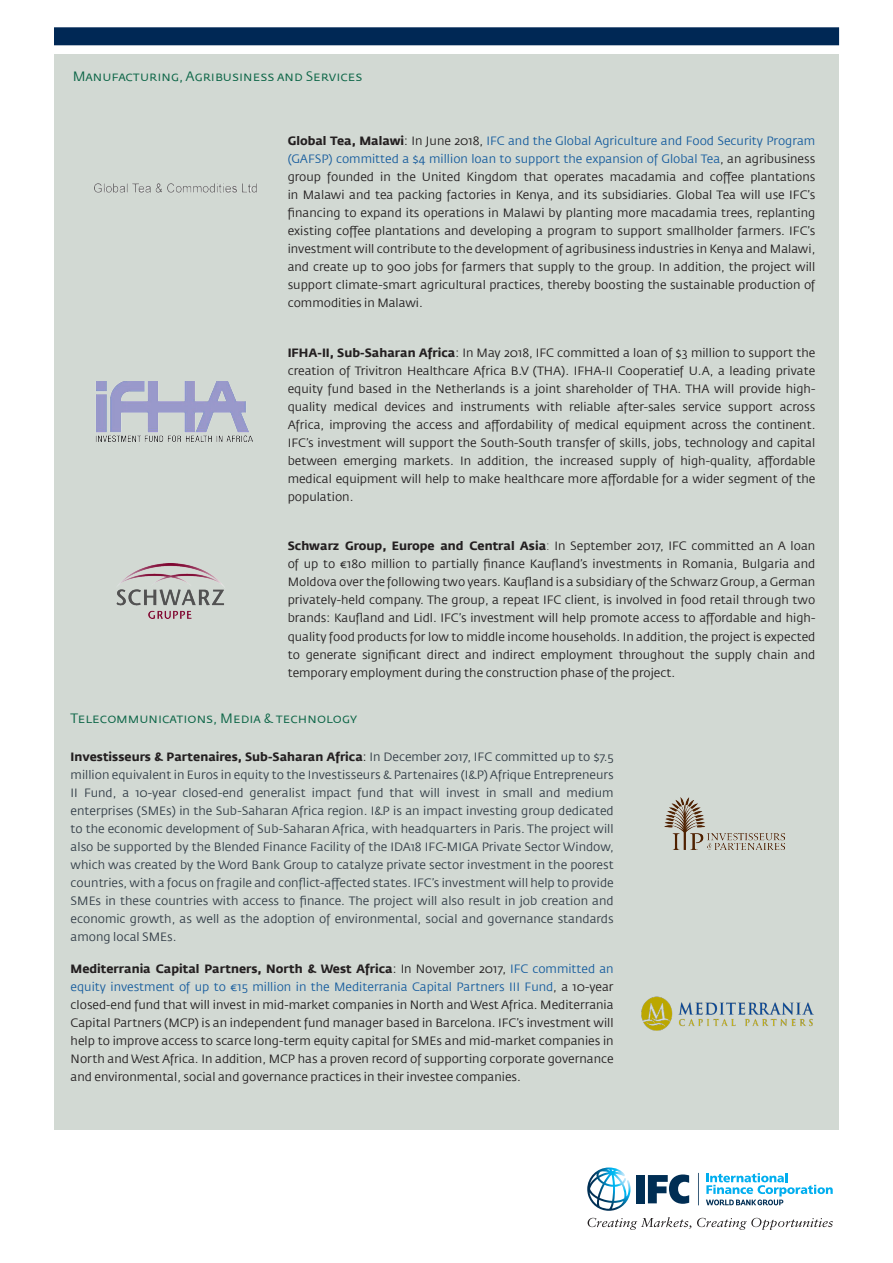
<style>
.page{position:relative;width:893px;height:1263px;background:#fff}
.page>*{position:absolute;margin:0;border:0;box-sizing:border-box;transform-origin:0 0}
.t1{font:13.5px "Fedra Sans Std";color:#0b6546}
.t2{font:12px/18px "Fedra Sans Std";color:#231f20;text-align:justify}
.t3{font:12px/18px "Fedra Sans Std";color:#333e48;text-align:justify}
.s1{font-weight:700}
.s2{color:#175d9e}
.s3{font-weight:300}
.s4{font-weight:700;color:#231f20}
.s5{color:#231f20}
</style>
<div class="page">
<div style="left:54px;top:54px;width:785px;height:1076px;background:#d2d9d3"></div>
<div style="left:54px;top:27px;width:785px;height:18px;background:#002855"></div>
<div style="left:636px;top:1175px;width:9px;height:28px;background:#002e54"></div>
<svg style="left:587px;top:1167px;width:43px;height:44px"></svg>
<svg style="left:648px;top:1174px;width:41px;height:30px"></svg>
<hr style="left:698px;top:1173px;width:1px;height:32px;background:#002e54">
<svg style="left:706px;top:1173px;width:127px;height:32px"></svg>
<svg style="left:588px;top:1217px;width:245px;height:13px"></svg>
<img style="left:665px;top:797px;width:119px;height:53px">
<img style="left:94px;top:183px;width:163px;height:10px">
<img style="left:96px;top:381px;width:157px;height:61px">
<img style="left:116px;top:564px;width:108px;height:54px">
<img style="left:641px;top:996px;width:173px;height:35px">
<p class="t1" style="left:73px;top:68px;width:291px">Manufacturing, Agribusiness and Services</p>
<p class="t2" style="left:288px;top:132px;width:529px"><span class="s1">Global Tea, Malawi</span>: In June 2018, <span class="s2">IFC and the Global Agriculture and Food Security Program (GAFSP) committed a $4 million loan to support the expansion of Global Tea</span>, an agribusiness group founded in the United Kingdom that operates macadamia and coffee plantations in Malawi and tea packing factories in Kenya, and its subsidiaries. Global Tea will use IFC’s financing to expand its operations in Malawi by planting more macadamia trees, replanting existing coffee plantations and developing a program to support smallholder farmers. IFC’s investment will contribute to the development of agribusiness industries in Kenya and Malawi, and create up to 900 jobs for farmers that supply to the group. In addition, the project will support climate-smart agricultural practices, thereby boosting the sustainable production of commodities in Malawi.</p>
<p class="t2" style="left:288px;top:344px;width:529px"><span class="s1">IFHA-II, Sub-Saharan Africa</span>: In May 2018, IFC committed a loan of $3 million to support the creation of Trivitron Healthcare Africa B.V (THA). IFHA-II Cooperatief U.A, a leading private equity fund based in the Netherlands is a joint shareholder of THA. THA will provide high&shy;quality medical devices and instruments with reliable after-sales service support across Africa, improving the access and affordability of medical equipment across the continent.<br>IFC’s investment will support the South-South transfer of skills, jobs, technology and capital between emerging markets. In addition, the increased supply of high-quality, affordable medical equipment will help to make healthcare more affordable for a wider segment of the population.</p>
<p class="t2" style="left:288px;top:537px;width:529px"><span class="s1">Schwarz Group, Europe and Central Asia</span><span class="s3">:</span> In September 2017, IFC committed an A loan of up to €180 million to partially finance Kaufland’s investments in Romania, Bulgaria and Moldova over the following two years. Kaufland is a subsidiary of the Schwarz Group, a German privately-held company. The group, a repeat IFC client, is involved in food retail through two brands: Kaufland and Lidl. IFC’s investment will help promote access to affordable and high&shy;quality food products for low to middle income households. In addition, the project is expected to generate significant direct and indirect employment throughout the supply chain and temporary employment during the construction phase of the project.</p>
<p class="t1" style="left:71px;top:710px;width:288px">Telecommunications, Media &amp; technology</p>
<p class="t3" style="left:71px;top:748px;width:545px"><span class="s4">Investisseurs &amp; Partenaires, Sub-Saharan Africa</span><span class="s5">:</span> In December 2017, IFC committed up to $7.5 million equivalent in Euros in equity to the Investisseurs &amp; Partenaires (I&amp;P) Afrique Entrepreneurs II Fund, a 10-year closed-end generalist impact fund that will invest in small and medium enterprises (SMEs) in the Sub-Saharan Africa region. I&amp;P is an impact investing group dedicated to the economic development of Sub-Saharan Africa, with headquarters in Paris. The project will also be supported by the Blended Finance Facility of the IDA18 IFC-MIGA Private Sector Window, which was created by the Word Bank Group to catalyze private sector investment in the poorest countries, with a focus on fragile and conflict-affected states. IFC’s investment will help to provide SMEs in these countries with access to finance. The project will also result in job creation and economic growth, as well as the adoption of environmental, social and governance standards among local SMEs.</p>
<p class="t2" style="left:71px;top:960px;width:545px"><span class="s1">Mediterrania Capital Partners, North &amp; West Africa</span>: In November 2017, <span class="s2">IFC committed an equity investment of up to €15 million in the Mediterrania Capital Partners III Fund</span>, a 10-year closed-end fund that will invest in mid-market companies in North and West Africa. Mediterrania Capital Partners (MCP) is an independent fund manager based in Barcelona. IFC’s investment will help to improve access to scarce long-term equity capital for SMEs and mid-market companies in North and West Africa. In addition, MCP has a proven record of supporting corporate governance and environmental, social and governance practices in their investee companies.</p>
</div>
